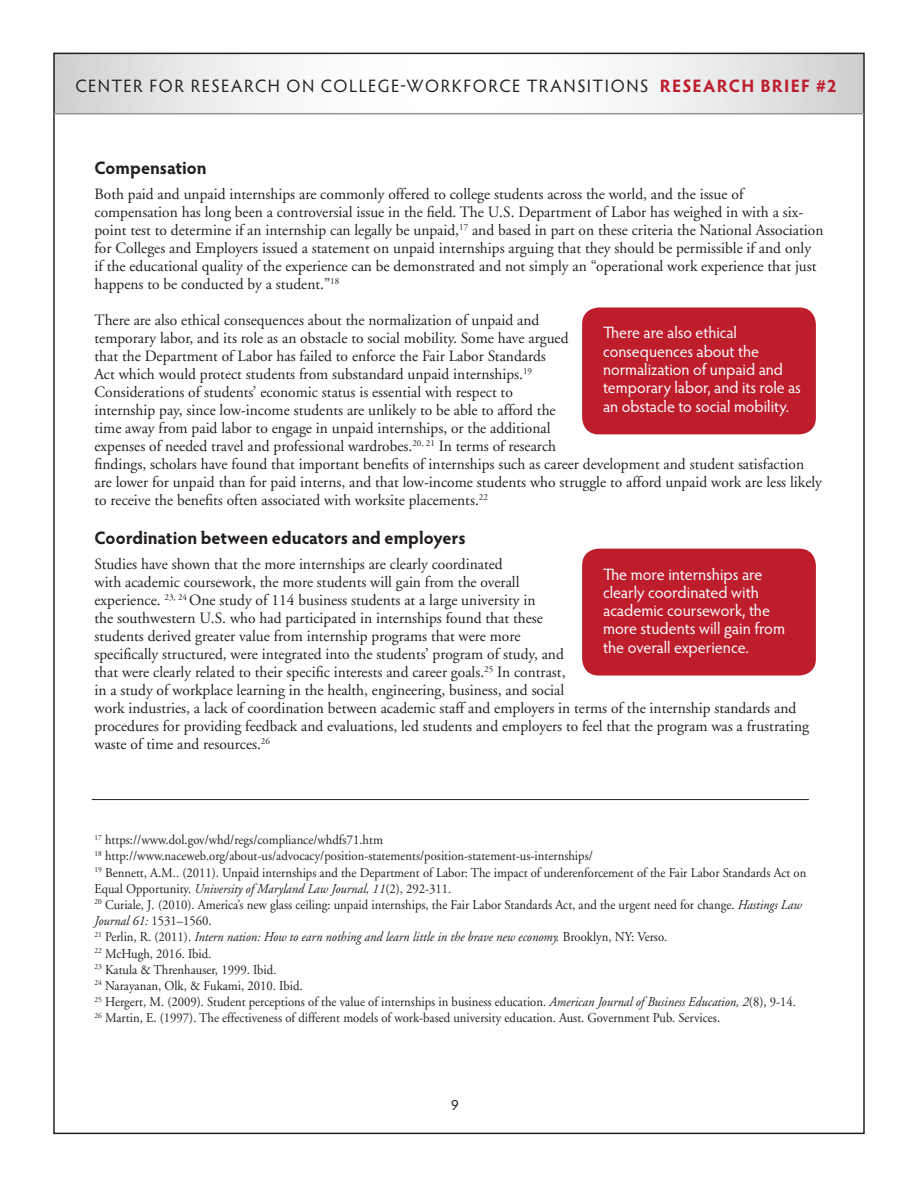
<style>
.page{position:relative;width:918px;height:1188px;background:#fff}
.page>*{position:absolute;margin:0;border:0;box-sizing:border-box;transform-origin:0 0}
.t1{font:18px "Hypatia Sans Pro";letter-spacing:.08em;color:#231f20}
.small_head{font:700 18px "Hypatia Sans Pro";color:#231f20}
.head{font:16.5px/18.3px "Hypatia Sans Pro";letter-spacing:-.005em;color:#fff}
.t2{font:15.75px/18px "Adobe Garamond";color:#231f20}
.t3{font:15px "Hypatia Sans Pro";color:#231f20}
.t4{font:13.5px "Adobe Garamond";color:#231f20;scale:.94 1}
.t5{font:italic 13.5px "Adobe Garamond";color:#231f20;scale:.94 1}
.s1{font-weight:700;color:#be1d2c}
.s2{font-style:normal}
.s3{font-style:italic}
</style>
<div class="page">
<svg style="left:56px;top:56px;width:806px;height:57px"></svg>
<hr style="left:54px;top:113px;width:810px;height:1px;background:#939598">
<hr style="left:92px;top:799px;width:717px;height:1px;background:#231f20">
<div style="left:582px;top:308px;width:234px;height:126px;background:#be1d2c;border-radius:17px"></div>
<div style="left:582px;top:549px;width:234px;height:127px;background:#be1d2c;border-radius:17px"></div>
<p class="t1" style="left:76px;top:74px;width:763px">CENTER FOR RESEARCH ON COLLEGE-WORKFORCE TRANSITIONS <span class="s1">RESEARCH BRIEF #2</span></p>
<p class="small_head" style="left:94px;top:155px;width:114px">Compensation</p>
<p class="t2" style="left:94px;top:185px;width:730px">Both paid and unpaid internships are commonly offered to college students across the world, and the issue of compensation has long been a controversial issue in the field. The U.S. Department of Labor has weighed in with a six&shy;point test to determine if an internship can legally be unpaid,<sup>17</sup> and based in part on these criteria the National Association for Colleges and Employers issued a statement on unpaid internships arguing that they should be permissible if and only if the educational quality of the experience can be demonstrated and not simply an “operational work experience that just happens to be conducted by a student.”<sup>18</sup></p>
<p class="t2" style="left:94px;top:311px;width:729px">There are also ethical consequences about the normalization of unpaid and<br>temporary labor, and its role as an obstacle to social mobility. Some have argued<br>that the Department of Labor has failed to enforce the Fair Labor Standards<br>Act which would protect students from substandard unpaid internships.<sup>19<br></sup>Considerations of students’ economic status is essential with respect to<br>internship pay, since low-income students are unlikely to be able to afford the<br>time away from paid labor to engage in unpaid internships, or the additional<br>expenses of needed travel and professional wardrobes.<sup>20,</sup> <sup>21</sup> In terms of research<br>findings, scholars have found that important benefits of internships such as career development and student satisfaction are lower for unpaid than for paid interns, and that low-income students who struggle to afford unpaid work are less likely to receive the benefits often associated with worksite placements.<sup>22</sup></p>
<p class="small_head" style="left:94px;top:526px;width:373px">Coordination between educators and employers</p>
<p class="t2" style="left:94px;top:556px;width:716px">Studies have shown that the more internships are clearly coordinated<br>with academic coursework, the more students will gain from the overall<br>experience. <sup>23,</sup> <sup>24</sup> One study of 114 business students at a large university in<br>the southwestern U.S. who had participated in internships found that these<br>students derived greater value from internship programs that were more<br>specifically structured, were integrated into the students’ program of study, and<br>that were clearly related to their specific interests and career goals.<sup>25</sup> In contrast,<br>in a study of workplace learning in the health, engineering, business, and social<br>work industries, a lack of coordination between academic staff and employers in terms of the internship standards and procedures for providing feedback and evaluations, led students and employers to feel that the program was a frustrating waste of time and resources.<sup>26</sup></p>
<p class="head" style="left:603px;top:323px;width:199px">There are also ethical consequences about the normalization of unpaid and temporary labor, and its role as an obstacle to social mobility.</p>
<p class="head" style="left:603px;top:564px;width:183px">The more internships are clearly coordinated with academic coursework, the more students will gain from the overall experience.</p>
<p class="t4" style="left:94px;top:833px;width:308px"><sup>17</sup> https://www.dol.gov/whd/regs/compliance/whdfs71.htm</p>
<p class="t4" style="left:94px;top:849px;width:532px"><sup>18</sup> http://www.naceweb.org/about-us/advocacy/position-statements/position-statement-us-internships/</p>
<p class="t4" style="left:94px;top:865px;width:759px"><sup>19</sup> Bennett, A.M.. (2011). Unpaid internships and the Department of Labor: The impact of underenforcement of the Fair Labor Standards Act on</p>
<p class="t5" style="left:94px;top:881px;width:381px"><span class="s2">Equal Opportunity.</span> University of Maryland Law Journal, 11<span class="s2">(2), 292-311.</span></p>
<p class="t4" style="left:94px;top:897px;width:754px"><sup>20</sup> Curiale, J. (2010). America’s new glass ceiling: unpaid internships, the Fair Labor Standards Act, and the urgent need for change. <span class="s3">Hastings Law</span></p>
<p class="t5" style="left:94px;top:914px;width:126px">Journal 61: <span class="s2">1531–1560.</span></p>
<p class="t5" style="left:94px;top:930px;width:611px"><sup>21</sup> <span class="s2">Perlin, R. (2011).</span> Intern nation: How to earn nothing and learn little in the brave new economy. <span class="s2">Brooklyn, NY: Verso.</span></p>
<p class="t4" style="left:94px;top:946px;width:126px"><sup>22</sup> McHugh, 2016. Ibid.</p>
<p class="t4" style="left:94px;top:962px;width:195px"><sup>23</sup> Katula &amp; Threnhauser, 1999. Ibid.</p>
<p class="t4" style="left:94px;top:978px;width:223px"><sup>24</sup> Narayanan, Olk, &amp; Fukami, 2010. Ibid.</p>
<p class="t4" style="left:94px;top:995px;width:748px"><sup>25</sup> Hergert, M. (2009). Student perceptions of the value of internships in business education. <span class="s3">American Journal of Business Education, 2</span>(8), 9-14.</p>
<p class="t4" style="left:94px;top:1011px;width:667px"><sup>26</sup> Martin, E. (1997). The effectiveness of different models of work-based university education. Aust. Government Pub. Services.</p>
<p class="t3" style="left:451px;top:1095px;width:9px">9</p>
</div>
